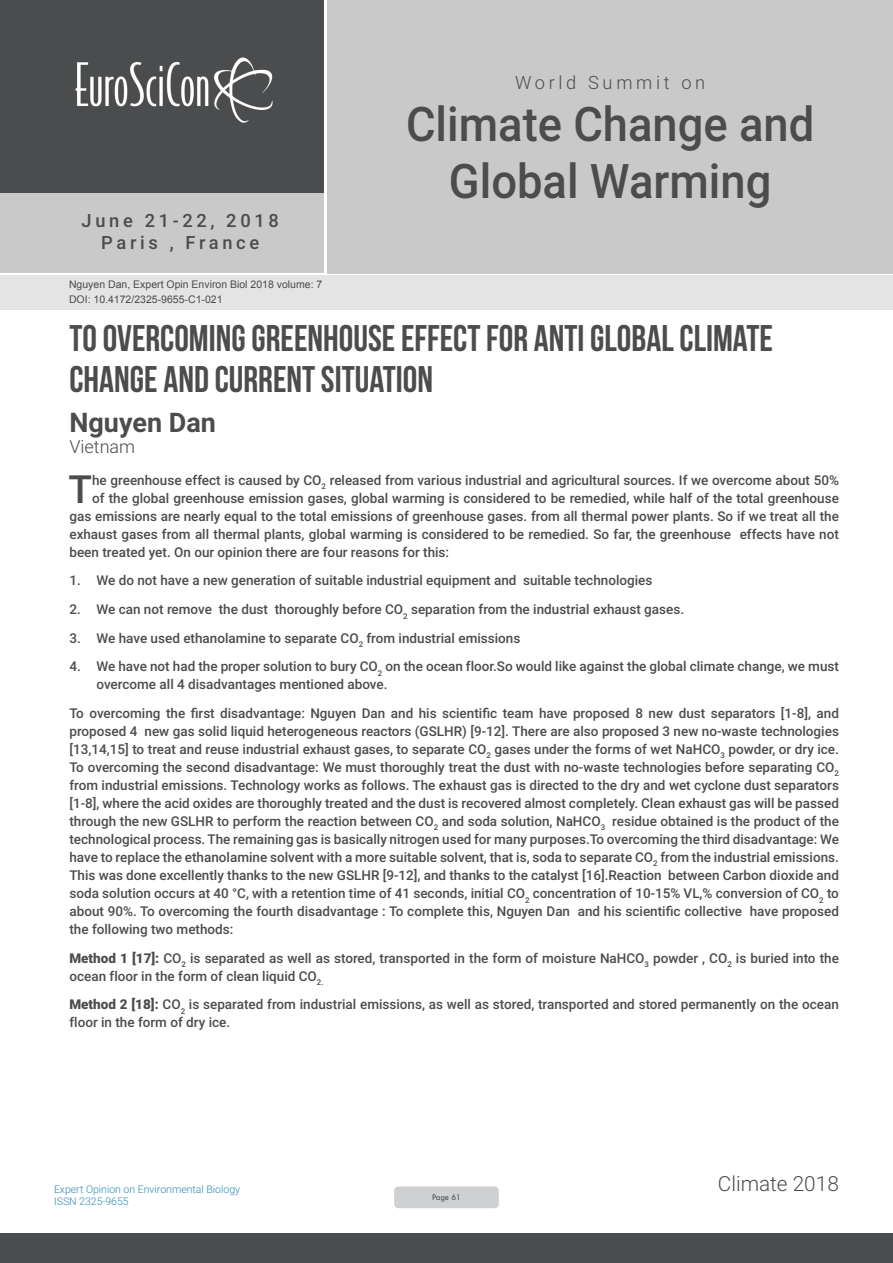
<style>
.page{position:relative;width:893px;height:1263px;background:#fff}
.page>*{position:absolute;margin:0;border:0;box-sizing:border-box;transform-origin:0 0}
.t1{font:500 47.7px/57.2px "Roboto";color:#4b4c4d;text-align:center;scale:.95 1}
.Abstract{font:500 38.85px "Roboto";color:#4b4c4d}
.t2{font:37.05px/40.8px "Bebas Neue";color:#4b4c4d}
.t3{font:700 27px "Roboto";color:#4b4c4d}
.t4{font:300 20.85px "Roboto";color:#4b4c4d}
.t5{font:500 18.3px/21.9px "Roboto";letter-spacing:.2em;color:#4b4c4d;text-align:center}
.t6{font:300 18.3px "Roboto";letter-spacing:.2em;color:#4b4c4d}
.t7{font:300 18px "Roboto";color:#4b4c4d}
.Abstract-2{font:500 13.5px/18px "Roboto";color:#4b4c4d}
.t8{font:10.5px "Arial";color:#4b4c4d}
.t9{font:300 10.5px/12.6px "Roboto";color:#2d8bb3}
.t10{font:9px "Tw Cen";letter-spacing:-.02em;color:#4b4c4d;scale:.95 1}
.s1{font-weight:900}
</style>
<div class="page">
<div style="left:0;top:0;width:323px;height:193px;background:#4b4c4d"></div>
<div style="left:1px;top:193px;width:323px;height:80px;background:#c9c9c9"></div>
<div style="left:327px;top:0;width:566px;height:273px;background:#c9c9c9"></div>
<img style="left:75px;top:57px;width:198px;height:66px">
<div style="left:0;top:1233px;width:893px;height:30px;background:#4b4c4d"></div>
<div style="left:1px;top:275px;width:892px;height:35px;background:#e4e4e4"></div>
<div style="left:394px;top:1186px;width:105px;height:22px;background:#cfd0d2;border-radius:4px"></div>
<h3 class="t5" style="left:82px;top:209px;width:199px">June 21-22, 2018<br>Paris , France</h3>
<p class="t8" style="left:69px;top:278px;width:255px">Nguyen Dan, Expert Opin Environ Biol 2018 volume: 7</p>
<p class="t8" style="left:69px;top:292px;width:155px">DOI: 10.4172/2325-9655-C1-021</p>
<h3 class="t6" style="left:515px;top:69px;width:192px">World Summit on</h3>
<h1 class="t1" style="left:406px;top:94px;width:431px">Climate Change and<br>Global Warming</h1>
<p class="t2" style="left:69px;top:318px;width:705px">TO OVERCOMING GREENHOUSE EFFECT FOR ANTI GLOBAL CLIMATE<br>CHANGE AND CURRENT SITUATION</p>
<p class="t3" style="left:69px;top:403px;width:148px">Nguyen Dan</p>
<p class="t7" style="left:69px;top:434px;width:67px">Vietnam</p>
<p class="Abstract" style="left:69px;top:462px;width:25px">T</p>
<p class="Abstract-2" style="left:92px;top:470px;width:748px">he greenhouse effect is caused by CO<sub>2</sub> released from various industrial and agricultural sources. If we overcome about 50%</p>
<p class="Abstract-2" style="left:92px;top:488px;width:748px">of the global greenhouse emission gases, global warming is considered to be remedied, while half of the total greenhouse</p>
<p class="Abstract-2" style="left:69px;top:506px;width:771px">gas emissions are nearly equal to the total emissions of greenhouse gases. from all thermal power plants. So if we treat all the</p>
<p class="Abstract-2" style="left:69px;top:524px;width:771px">exhaust gases from all thermal plants, global warming is considered to be remedied. So far, the greenhouse effects have not</p>
<p class="Abstract-2" style="left:69px;top:542px;width:381px">been treated yet. On our opinion there are four reasons for this:</p>
<p class="Abstract-2" style="left:69px;top:571px;width:584px">1. We do not have a new generation of suitable industrial equipment and suitable technologies</p>
<p class="Abstract-2" style="left:69px;top:600px;width:616px">2. We can not remove the dust thoroughly before CO<sub>2</sub> separation from the industrial exhaust gases.</p>
<p class="Abstract-2" style="left:69px;top:628px;width:452px">3. We have used ethanolamine to separate CO<sub>2</sub> from industrial emissions</p>
<p class="Abstract-2" style="left:96px;top:657px;width:744px;text-indent:-27px">4. We have not had the proper solution to bury CO<sub>2</sub> on the ocean floor.So would like against the global climate change, we must overcome all 4 disadvantages mentioned above.</p>
<p class="Abstract-2" style="left:69px;top:704px;width:771px;text-align:justify">To overcoming the first disadvantage: Nguyen Dan and his scientific team have proposed 8 new dust separators [1-8], and proposed 4 new gas solid liquid heterogeneous reactors (GSLHR) [9-12]. There are also proposed 3 new no-waste technologies [13,14,15] to treat and reuse industrial exhaust gases, to separate CO<sub>2</sub> gases under the forms of wet NaHCO<sub>3</sub> powder, or dry ice.<br>To overcoming the second disadvantage: We must thoroughly treat the dust with no-waste technologies before separating CO<sub>2 </sub>from industrial emissions. Technology works as follows. The exhaust gas is directed to the dry and wet cyclone dust separators [1-8], where the acid oxides are thoroughly treated and the dust is recovered almost completely. Clean exhaust gas will be passed through the new GSLHR to perform the reaction between CO<sub>2</sub> and soda solution, NaHCO<sub>3</sub> residue obtained is the product of the technological process. The remaining gas is basically nitrogen used for many purposes.To overcoming the third disadvantage: We have to replace the ethanolamine solvent with a more suitable solvent, that is, soda to separate CO<sub>2</sub> from the industrial emissions.<br>This was done excellently thanks to the new GSLHR [9-12], and thanks to the catalyst [16].Reaction between Carbon dioxide and soda solution occurs at 40 °C, with a retention time of 41 seconds, initial CO<sub>2</sub> concentration of 10-15% VL,% conversion of CO<sub>2</sub> to about 90%. To overcoming the fourth disadvantage : To complete this, Nguyen Dan and his scientific collective have proposed the following two methods:</p>
<p class="Abstract-2" style="left:69px;top:948px;width:771px"><span class="s1">Method 1 [17]:</span> CO<sub>2</sub> is separated as well as stored, transported in the form of moisture NaHCO<sub>3</sub> powder , CO<sub>2</sub> is buried into the ocean floor in the form of clean liquid CO<sub>2.</sub></p>
<p class="Abstract-2" style="left:69px;top:995px;width:771px"><span class="s1">Method 2 [18]:</span> CO<sub>2</sub> is separated from industrial emissions, as well as stored, transported and stored permanently on the ocean floor in the form of dry ice.</p>
<p class="t9" style="left:54px;top:1182px;width:188px">Expert Opinion on Environmental Biology<br>ISSN 2325-9655</p>
<p class="t10" style="left:432px;top:1192px;width:32px">Page 61</p>
<h3 class="t4" style="left:718px;top:1169px;width:123px">Climate 2018</h3>
</div>
